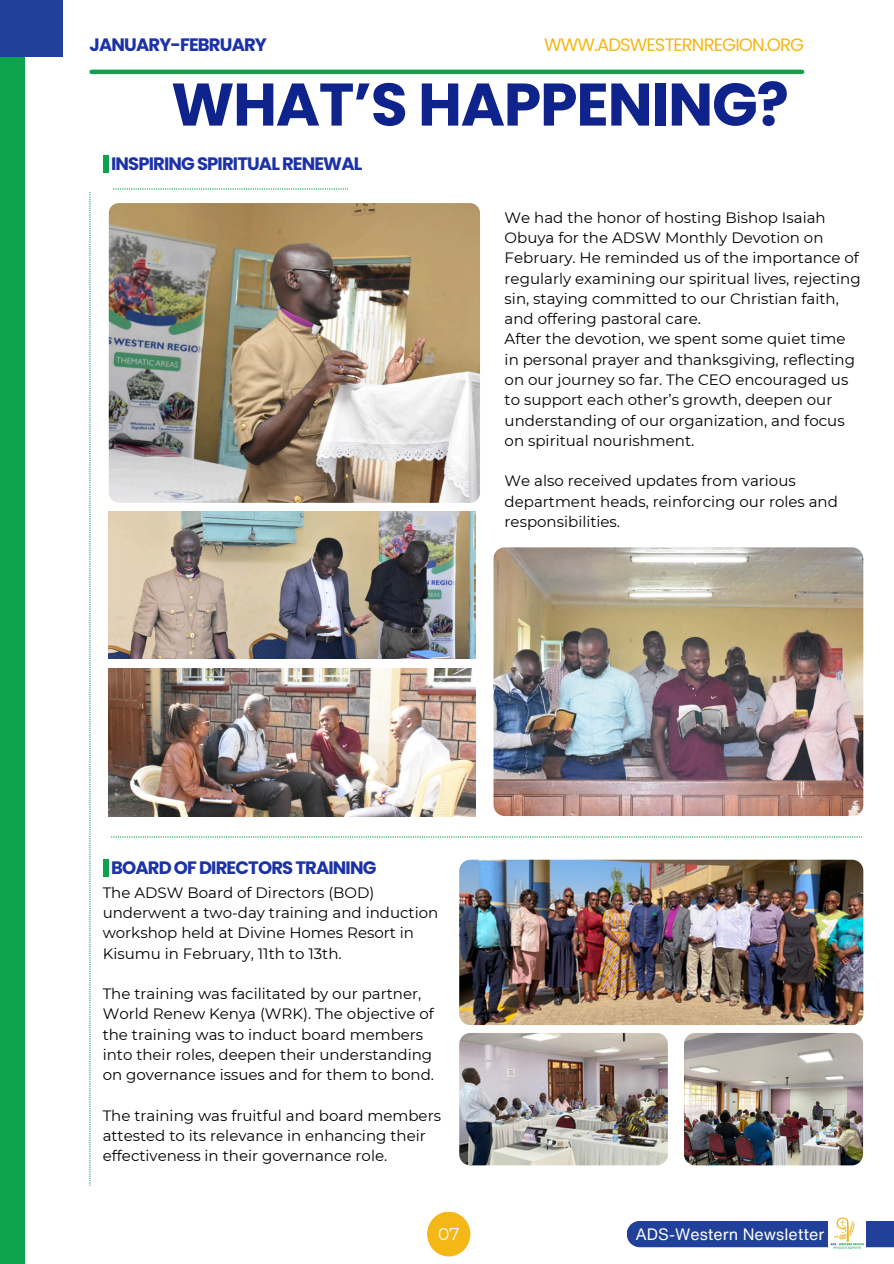
<style>
.page{position:relative;width:894px;height:1264px;background:#fff}
.page>*{position:absolute;margin:0;border:0;box-sizing:border-box;transform-origin:0 0}
.t1{font:700 60px "Poppins";letter-spacing:-.02em;color:#0f238d}
.t2{font:700 18px "Poppins";letter-spacing:-.05em;color:#1c32a8}
.t3{font:18px "Poppins";letter-spacing:-.05em;color:#f4b716}
.t4{font:16.95px "Montserrat";color:#fff}
.t5{font:16.05px "Helvetica Now Text";color:#fff}
.t6{font:15px/20.2px "Montserrat";color:#000}
</style>
<div class="page">
<div style="left:0;top:0;width:24px;height:1263px;background:#0ca34c"></div>
<div style="left:0;top:0;width:63px;height:56px;background:#21409a"></div>
<hr style="left:92px;top:70px;width:709px;height:4px;background:#0ca34c">
<svg style="left:89px;top:192px;width:1px;height:993px"></svg>
<img style="left:109px;top:203px;width:371px;height:300px;border-radius:10px">
<img style="left:108px;top:511px;width:367px;height:147px">
<img style="left:493px;top:547px;width:369px;height:269px">
<img style="left:108px;top:668px;width:367px;height:148px">
<svg style="left:113px;top:188px;width:235px;height:1px"></svg>
<div style="left:103px;top:155px;width:5px;height:18px;background:#0ca34c"></div>
<div style="left:627px;top:1221px;width:266px;height:26px;background:#21409a"></div>
<img style="left:828px;top:1217px;width:37px;height:32px">
<div style="left:427px;top:1211px;width:43px;height:45px;background:#f4b716;border-radius:50%"></div>
<img style="left:459px;top:859px;width:403px;height:166px">
<div style="left:103px;top:859px;width:5px;height:18px;background:#0ca34c"></div>
<img style="left:459px;top:1033px;width:208px;height:132px">
<img style="left:684px;top:1033px;width:178px;height:132px">
<svg style="left:111px;top:836px;width:752px;height:1px"></svg>
<h2 class="t2" style="left:90px;top:32px;width:179px">JANUARY-FEBRUARY</h2>
<h3 class="t3" style="left:544px;top:32px;width:261px">WWW.ADSWESTERNREGION.ORG</h3>
<h1 class="t1" style="left:171px;top:63px;width:619px">WHAT’S HAPPENING?</h1>
<p class="t2" style="left:111px;top:151px;width:253px">INSPIRING SPIRITUAL RENEWAL</p>
<h2 class="t6" style="left:504px;top:207px;width:357px">We had the honor of hosting Bishop Isaiah Obuya for the ADSW Monthly Devotion on February. He reminded us of the importance of regularly examining our spiritual lives, rejecting sin, staying committed to our Christian faith, and offering pastoral care.</h2>
<p class="t6" style="left:504px;top:329px;width:352px">After the devotion, we spent some quiet time in personal prayer and thanksgiving, reflecting on our journey so far. The CEO encouraged us to support each other’s growth, deepen our understanding of our organization, and focus on spiritual nourishment.</p>
<p class="t6" style="left:504px;top:471px;width:335px">We also received updates from various department heads, reinforcing our roles and responsibilities.</p>
<p class="t2" style="left:111px;top:855px;width:267px">BOARD OF DIRECTORS TRAINING</p>
<p class="t6" style="left:103px;top:882px;width:337px">The ADSW Board of Directors (BOD) underwent a two-day training and induction workshop held at Divine Homes Resort in Kisumu in February, 11th to 13th.</p>
<p class="t6" style="left:103px;top:983px;width:333px">The training was facilitated by our partner, World Renew Kenya (WRK). The objective of the training was to induct board members into their roles, deepen their understanding on governance issues and for them to bond.</p>
<h2 class="t6" style="left:103px;top:1105px;width:340px">The training was fruitful and board members attested to its relevance in enhancing their effectiveness in their governance role.</h2>
<p class="t4" style="left:438px;top:1223px;width:23px">07</p>
<p class="t5" style="left:635px;top:1222px;width:190px">ADS-Western Newsletter</p>
</div>
